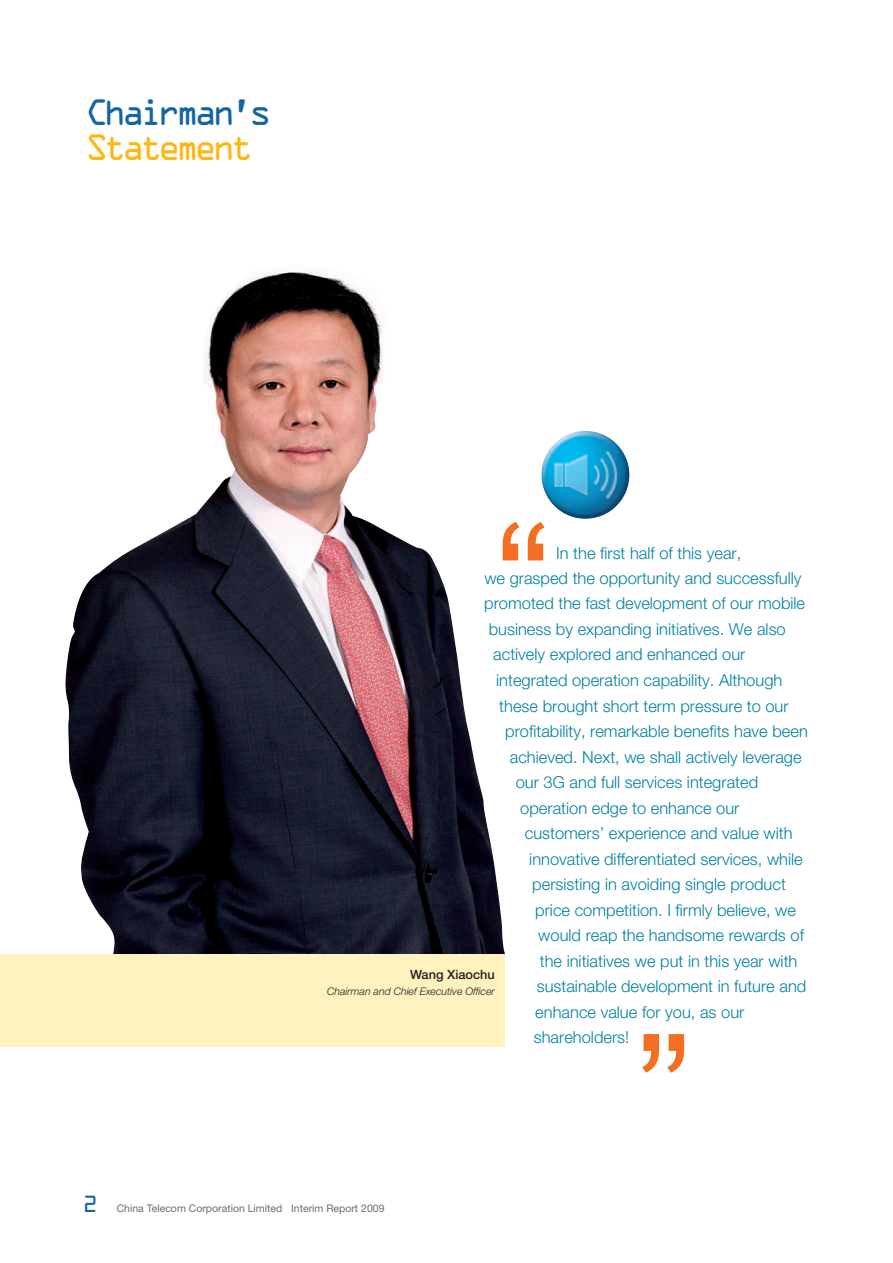
<style>
.page{position:relative;width:893px;height:1263px;background:#fff}
.page>*{position:absolute;margin:0;border:0;box-sizing:border-box;transform-origin:0 0}
.t1{font:700 165px "M Hei HK";color:#f36e21}
.t2{font:33px "OCRA Std";letter-spacing:-.17em;color:#1365a3}
.t3{font:33px "OCRA Std";letter-spacing:-.17em;color:#fcb814}
.t4{font:300 16.5px "Helvetica Neue LT Std";color:#0081a1}
.t5{font:500 12.75px "Helvetica Neue LT Std";color:#231f20}
.t6{font:10.5px "Helvetica Neue LT Std";color:#6c6d70}
.t7{font:italic 300 10.5px "Helvetica Neue LT Std";color:#231f20}
.s1{font-family:"OCRA Std";font-size:21px;color:#1365a3}
</style>
<div class="page">
<img style="left:64px;top:269px;width:441px;height:686px">
<div style="left:0;top:955px;width:505px;height:92px;background:#fef3be"></div>
<img style="left:541px;top:431px;width:88px;height:88px;border-radius:50%">
<h2 class="t2" style="left:85px;top:101px;width:189px">Chairman’s</h2>
<h2 class="t3" style="left:85px;top:136px;width:170px">Statement</h2>
<h1 class="t1" style="left:398px;top:535px;width:166px">“</h1>
<p class="t4" style="left:556px;top:547px;width:187px">In the first half of this year,</p>
<p class="t4" style="left:484px;top:572px;width:319px">we grasped the opportunity and successfully</p>
<p class="t4" style="left:484px;top:598px;width:322px">promoted the fast development of our mobile</p>
<p class="t4" style="left:489px;top:623px;width:298px">business by expanding initiatives. We also</p>
<p class="t4" style="left:493px;top:649px;width:254px">actively explored and enhanced our</p>
<p class="t4" style="left:496px;top:674px;width:288px">integrated operation capability. Although</p>
<p class="t4" style="left:499px;top:700px;width:291px">these brought short term pressure to our</p>
<p class="t4" style="left:505px;top:725px;width:304px">profitability, remarkable benefits have been</p>
<p class="t4" style="left:510px;top:751px;width:293px">achieved. Next, we shall actively leverage</p>
<p class="t4" style="left:516px;top:776px;width:244px">our 3G and full services integrated</p>
<p class="t4" style="left:520px;top:802px;width:221px">operation edge to enhance our</p>
<p class="t4" style="left:525px;top:827px;width:269px">customers’ experience and value with</p>
<p class="t4" style="left:529px;top:853px;width:275px">innovative differentiated services, while</p>
<p class="t4" style="left:532px;top:878px;width:255px">persisting in avoiding single product</p>
<p class="t4" style="left:535px;top:904px;width:262px">price competition. I firmly believe, we</p>
<p class="t4" style="left:538px;top:929px;width:267px">would reap the handsome rewards of</p>
<p class="t4" style="left:540px;top:955px;width:259px">the initiatives we put in this year with</p>
<p class="t4" style="left:537px;top:980px;width:271px">sustainable development in future and</p>
<p class="t4" style="left:535px;top:1006px;width:211px">enhance value for you, as our</p>
<p class="t4" style="left:534px;top:1031px;width:97px">shareholders!</p>
<p class="t5" style="left:410px;top:969px;width:86px">Wang Xiaochu</p>
<p class="t7" style="left:327px;top:987px;width:169px">Chairman and Chief Executive Officer</p>
<h1 class="t1" style="left:624px;top:1047px;width:166px">”</h1>
<p class="t6" style="left:83px;top:1204px;width:303px"><span class="s1">2</span> China Telecom Corporation Limited Interim Report 2009</p>
</div>
